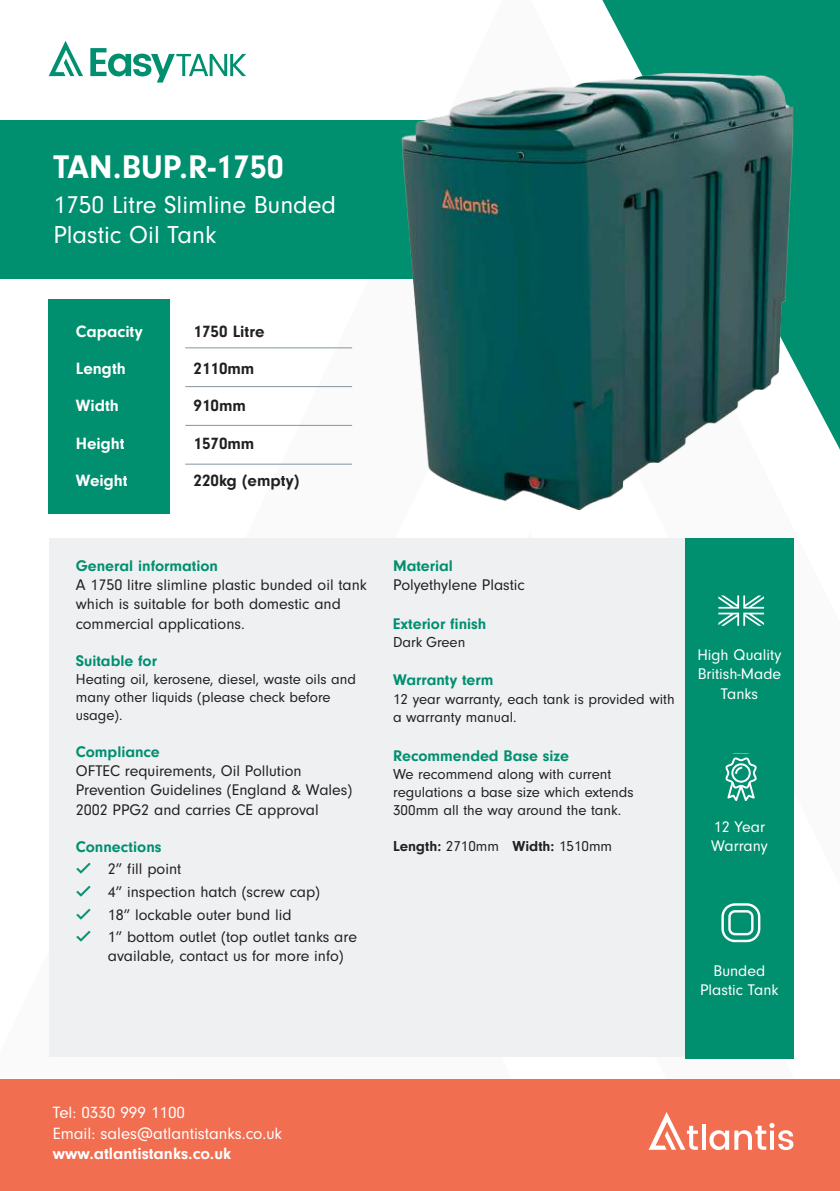
<style>
.page{position:relative;width:840px;height:1191px;background:#fff}
.page>*{position:absolute;margin:0;border:0;box-sizing:border-box;transform-origin:0 0}
.t1{font:700 34px "Neuzeit Gro";color:#fff}
.t2{font:25.4px/30.6px "Neuzeit Gro";color:#fff}
.t3{font:700 17px/37.4px "Neuzeit Gro";color:#fff}
.t4{font:17px/20.4px "Neuzeit Gro";color:#fff}
.t5{font:700 17px/37.4px "Neuzeit Gro";color:#221f1f}
.t6{font:16px/19.2px "Neuzeit Gro";color:#221f1f}
.t7{font:700 16px "Neuzeit Gro";color:#008f6f}
.t8{font:16px/19.2px "Neuzeit Gro";color:#fff;text-align:center}
.t9{font:15px/18px "Neuzeit Gro";color:#221f1f}
.t10{font:700 15px "Neuzeit Gro";color:#221f1f}
.s1{font-weight:400}
</style>
<div class="page">
<div style="left:0;top:120px;width:839px;height:159px;background:#008f6f"></div>
<div style="left:0;top:1079px;width:839px;height:112px;background:#f26e50"></div>
<svg style="left:602px;top:0;width:237px;height:448px;fill:#008f6f"></svg>
<div style="left:49px;top:299px;width:121px;height:215px;background:#008f6f"></div>
<div style="left:49px;top:538px;width:744px;height:518px;background:#eef0f2"></div>
<svg style="left:90px;top:48px;width:156px;height:35px"></svg>
<svg style="left:49px;top:41px;width:34px;height:35px"></svg>
<img style="left:401px;top:27px;width:403px;height:484px">
<svg style="left:702px;top:1124px;width:3px;height:25px"></svg>
<svg style="left:709px;top:1130px;width:19px;height:20px"></svg>
<svg style="left:734px;top:1123px;width:59px;height:27px"></svg>
<svg style="left:649px;top:1112px;width:48px;height:37px"></svg>
<hr style="left:185px;top:347px;width:167px;height:1px;background:#8396a0">
<hr style="left:185px;top:386px;width:167px;height:1px;background:#8396a0">
<hr style="left:185px;top:425px;width:167px;height:1px;background:#8396a0">
<hr style="left:185px;top:464px;width:167px;height:1px;background:#8396a0">
<div style="left:685px;top:538px;width:108px;height:520px;background:#008f6f"></div>
<svg style="left:718px;top:595px;width:45px;height:31px"></svg>
<svg style="left:725px;top:753px;width:32px;height:48px"></svg>
<div style="left:721px;top:903px;width:39px;height:39px;border:2px solid #fff;border-radius:12px"></div>
<div style="left:727px;top:910px;width:26px;height:25px;border:2px solid #fff;border-radius:5px"></div>
<h1 class="t1" style="left:53px;top:154px;width:232px">TAN.BUP.R-1750</h1>
<h2 class="t2" style="left:53px;top:191px;width:284px">1750 Litre Slimline Bunded<br>Plastic Oil Tank</h2>
<p class="t3" style="left:76px;top:314px;width:68px">Capacity<br>Length<br>Width<br>Height<br>Weight</p>
<p class="t5" style="left:193px;top:314px;width:107px">1750 Litre<br>2110mm<br>910mm<br>1570mm<br>220kg (empty)</p>
<p class="t7" style="left:76px;top:560px;width:144px">General information</p>
<p class="t6" style="left:76px;top:577px;width:292px">A 1750 litre slimline plastic bunded oil tank which is suitable for both domestic and commercial applications.</p>
<p class="t7" style="left:76px;top:654px;width:83px">Suitable for</p>
<p class="t9" style="left:76px;top:672px;width:281px">Heating oil, kerosene, diesel, waste oils and many other liquids (please check before usage).</p>
<p class="t7" style="left:76px;top:746px;width:85px">Compliance</p>
<p class="t6" style="left:76px;top:763px;width:278px">OFTEC requirements, Oil Pollution<br>Prevention Guidelines (England &amp; Wales)<br>2002 PPG2 and carries CE approval</p>
<p class="t7" style="left:76px;top:840px;width:87px">Connections</p>
<p class="t6" style="left:108px;top:859px;width:250px;line-height:22.6px">2” fill point<br>4” inspection hatch (screw cap)<br>18” lockable outer bund lid<br>1” bottom outlet (top outlet tanks are</p>
<p class="t6" style="left:108px;top:948px;width:237px">available, contact us for more info)</p>
<p class="t7" style="left:393px;top:560px;width:61px">Material</p>
<p class="t6" style="left:393px;top:577px;width:133px">Polyethylene Plastic</p>
<p class="t7" style="left:393px;top:617px;width:95px">Exterior finish</p>
<p class="t9" style="left:393px;top:634px;width:74px">Dark Green</p>
<p class="t7" style="left:393px;top:674px;width:102px">Warranty term</p>
<p class="t9" style="left:393px;top:691px;width:283px;line-height:18.6px">12 year warranty, each tank is provided with a warranty manual.</p>
<p class="t7" style="left:393px;top:749px;width:177px">Recommended Base size</p>
<p class="t9" style="left:393px;top:766px;width:242px">We recommend along with current regulations a base size which extends<br>300mm all the way around the tank.</p>
<p class="t10" style="left:393px;top:840px;width:220px">Length: <span class="s1">2710mm</span> Width: <span class="s1">1510mm</span></p>
<p class="t8" style="left:697px;top:647px;width:85px">High Quality<br>British-Made<br>Tanks</p>
<p class="t8" style="left:710px;top:818px;width:58px;text-align:left">12 Year<br>Warrany</p>
<p class="t8" style="left:699px;top:963px;width:80px">Bunded<br>Plastic Tank</p>
<p class="t4" style="left:53px;top:1104px;width:231px">Tel: 0330 999 1100<br>Email: sales@atlantistanks.co.uk</p>
<p class="t3" style="left:53px;top:1136px;width:180px">www.atlantistanks.co.uk</p>
</div>
